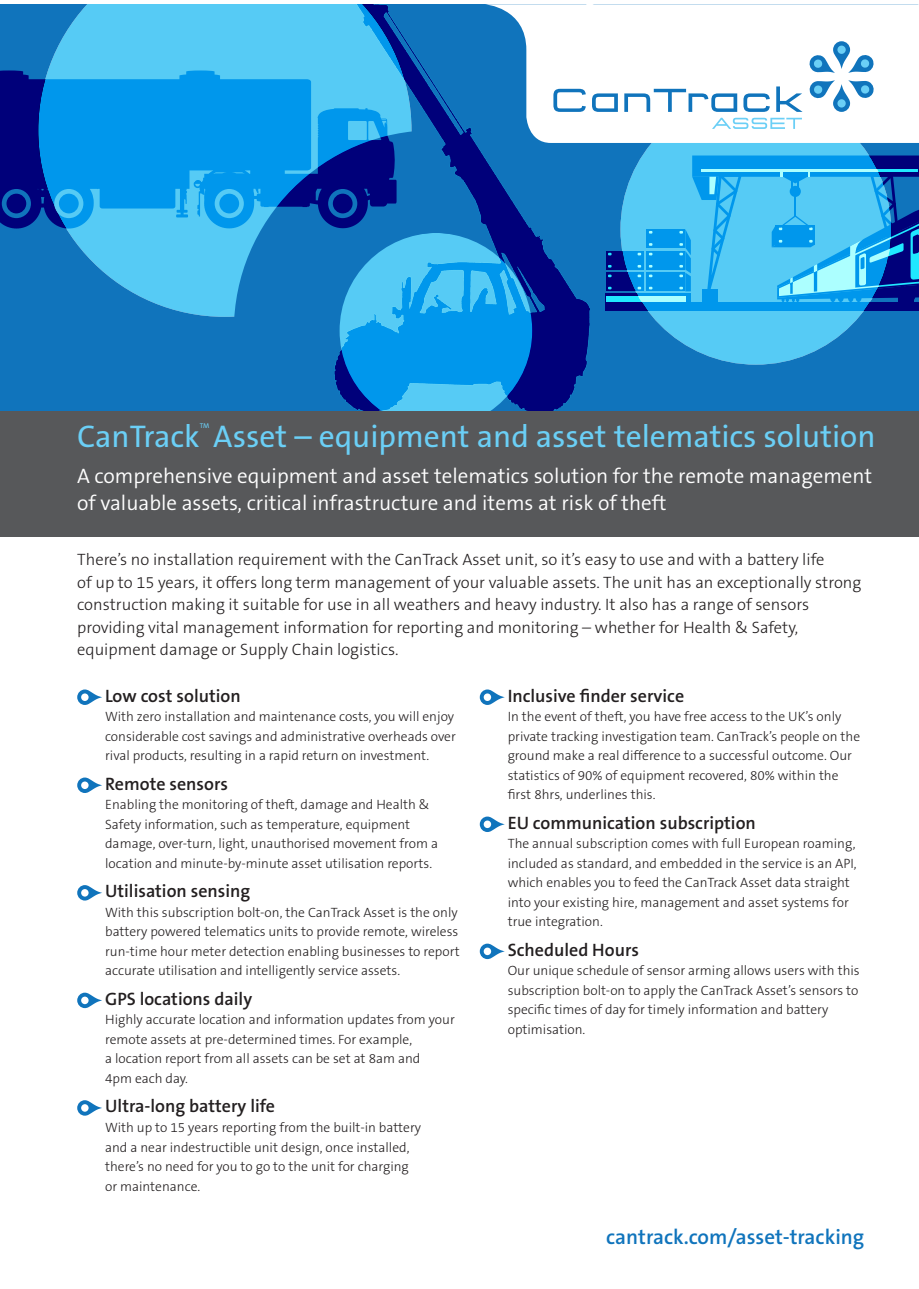
<style>
.page{position:relative;width:919px;height:1289px;background:#fff}
.page>*{position:absolute;margin:0;border:0;box-sizing:border-box;transform-origin:0 0}
.t1{font:31.5px "The Sans B5 Plain";color:#6bcff6}
.t2{font:300 21px/27px "The Sans B4";color:#fff}
.t3{font:600 21px "The Sans B6";color:#1074bc}
.t4{font:600 18px "The Sans B6";color:#231f20}
.t5{font:300 16.5px/22.5px "The Sans B3";color:#231f20}
.t6{font:300 13.5px/19.5px "The Sans B3";color:#231f20}
.t7{font:7.05px "The Sans B5 Plain";color:#6bcff6}
</style>
<div class="page">
<svg style="left:1px;top:4px;width:174px;height:407px;background:#248dcc"></svg>
<svg style="left:635px;top:143px;width:283px;height:268px;background:#2c97d3"></svg>
<svg style="left:589px;top:143px;width:46px;height:268px;background:#157ac0"></svg>
<img style="left:175px;top:4px;width:414px;height:407px">
<svg style="left:1px;top:70px;width:395px;height:158px;background:#1081d4"></svg>
<div style="left:219px;top:194px;width:20px;height:19px;background:#0097ec;border-radius:50%"></div>
<div style="left:59px;top:194px;width:20px;height:19px;background:#0097ec;border-radius:50%"></div>
<svg style="left:605px;top:302px;width:313px;height:9px;background:#006aca"></svg>
<div style="left:646px;top:272px;width:39px;height:19px;background:#0097ec"></div>
<div style="left:646px;top:251px;width:39px;height:18px;background:#0097ec"></div>
<svg style="left:605px;top:272px;width:38px;height:19px"></svg>
<svg style="left:637px;top:274px;width:4px;height:3px"></svg>
<svg style="left:605px;top:251px;width:38px;height:18px"></svg>
<div style="left:646px;top:229px;width:39px;height:19px;background:#0097ec"></div>
<svg style="left:605px;top:294px;width:74px;height:2px"></svg>
<svg style="left:605px;top:296px;width:74px;height:6px"></svg>
<svg style="left:679px;top:155px;width:239px;height:147px;background:#3aace6"></svg>
<svg style="left:484px;top:4px;width:434px;height:139px"></svg>
<div style="left:1px;top:411px;width:917px;height:125px;background:#57585a"></div>
<svg style="left:553px;top:89px;width:32px;height:23px"></svg>
<svg style="left:592px;top:93px;width:26px;height:19px"></svg>
<svg style="left:624px;top:89px;width:113px;height:23px"></svg>
<svg style="left:743px;top:93px;width:26px;height:19px"></svg>
<svg style="left:776px;top:86px;width:26px;height:26px"></svg>
<svg style="left:808px;top:80px;width:66px;height:32px"></svg>
<svg style="left:808px;top:41px;width:66px;height:32px"></svg>
<svg style="left:712px;top:118px;width:89px;height:11px"></svg>
<svg style="left:77px;top:689px;width:25px;height:16px"></svg>
<svg style="left:77px;top:777px;width:25px;height:16px"></svg>
<svg style="left:77px;top:885px;width:25px;height:15px"></svg>
<svg style="left:77px;top:992px;width:25px;height:16px"></svg>
<svg style="left:77px;top:1100px;width:25px;height:15px"></svg>
<svg style="left:479px;top:689px;width:25px;height:16px"></svg>
<svg style="left:479px;top:816px;width:25px;height:16px"></svg>
<svg style="left:479px;top:943px;width:25px;height:16px"></svg>
<p class="t7" style="left:200px;top:422px;width:11px">TM</p>
<h2 class="t2" style="left:77px;top:463px;width:796px">A comprehensive equipment and asset telematics solution for the remote management of valuable assets, critical infrastructure and items at risk of theft</h2>
<h1 class="t1" style="left:77px;top:420px;width:799px">CanTrack Asset – equipment and asset telematics solution</h1>
<p class="t5" style="left:77px;top:549px;width:785px">There’s no installation requirement with the CanTrack Asset unit, so it’s easy to use and with a battery life<br>of up to 15 years, it offers long term management of your valuable assets. The unit has an exceptionally strong construction making it suitable for use in all weathers and heavy industry. It also has a range of sensors providing vital management information for reporting and monitoring – whether for Health &amp; Safety, equipment damage or Supply Chain logistics.</p>
<h3 class="t4" style="left:105px;top:686px;width:137px">Low cost solution</h3>
<p class="t6" style="left:105px;top:707px;width:352px">With zero installation and maintenance costs, you will enjoy considerable cost savings and administrative overheads over rival products, resulting in a rapid return on investment.</p>
<h3 class="t4" style="left:105px;top:774px;width:124px">Remote sensors</h3>
<p class="t6" style="left:105px;top:795px;width:334px">Enabling the monitoring of theft, damage and Health &amp; Safety information, such as temperature, equipment damage, over-turn, light, unauthorised movement from a location and minute-by-minute asset utilisation reports.</p>
<h3 class="t4" style="left:105px;top:881px;width:147px">Utilisation sensing</h3>
<p class="t6" style="left:105px;top:903px;width:356px">With this subscription bolt-on, the CanTrack Asset is the only battery powered telematics units to provide remote, wireless run-time hour meter detection enabling businesses to report accurate utilisation and intelligently service assets.</p>
<h3 class="t4" style="left:105px;top:989px;width:148px">GPS locations daily</h3>
<p class="t6" style="left:105px;top:1010px;width:351px">Highly accurate location and information updates from your remote assets at pre-determined times. For example,<br>a location report from all assets can be set at 8am and<br>4pm each day.</p>
<h3 class="t4" style="left:105px;top:1096px;width:171px">Ultra-long battery life</h3>
<p class="t6" style="left:105px;top:1118px;width:317px">With up to 15 years reporting from the built-in battery and a near indestructible unit design, once installed, there’s no need for you to go to the unit for charging or maintenance.</p>
<h3 class="t4" style="left:507px;top:686px;width:178px">Inclusive finder service</h3>
<p class="t6" style="left:507px;top:707px;width:354px">In the event of theft, you have free access to the UK’s only private tracking investigation team. CanTrack’s people on the ground make a real difference to a successful outcome. Our statistics of 90% of equipment recovered, 80% within the first 8hrs, underlines this.</p>
<h3 class="t4" style="left:507px;top:813px;width:250px">EU communication subscription</h3>
<p class="t6" style="left:507px;top:834px;width:350px">The annual subscription comes with full European roaming, included as standard, and embedded in the service is an API, which enables you to feed the CanTrack Asset data straight into your existing hire, management and asset systems for true integration.</p>
<h3 class="t4" style="left:507px;top:940px;width:133px">Scheduled Hours</h3>
<p class="t6" style="left:507px;top:961px;width:353px">Our unique schedule of sensor arming allows users with this subscription bolt-on to apply the CanTrack Asset’s sensors to specific times of day for timely information and battery optimisation.</p>
<h2 class="t3" style="left:606px;top:1225px;width:259px">cantrack.com/asset-tracking</h2>
</div>
